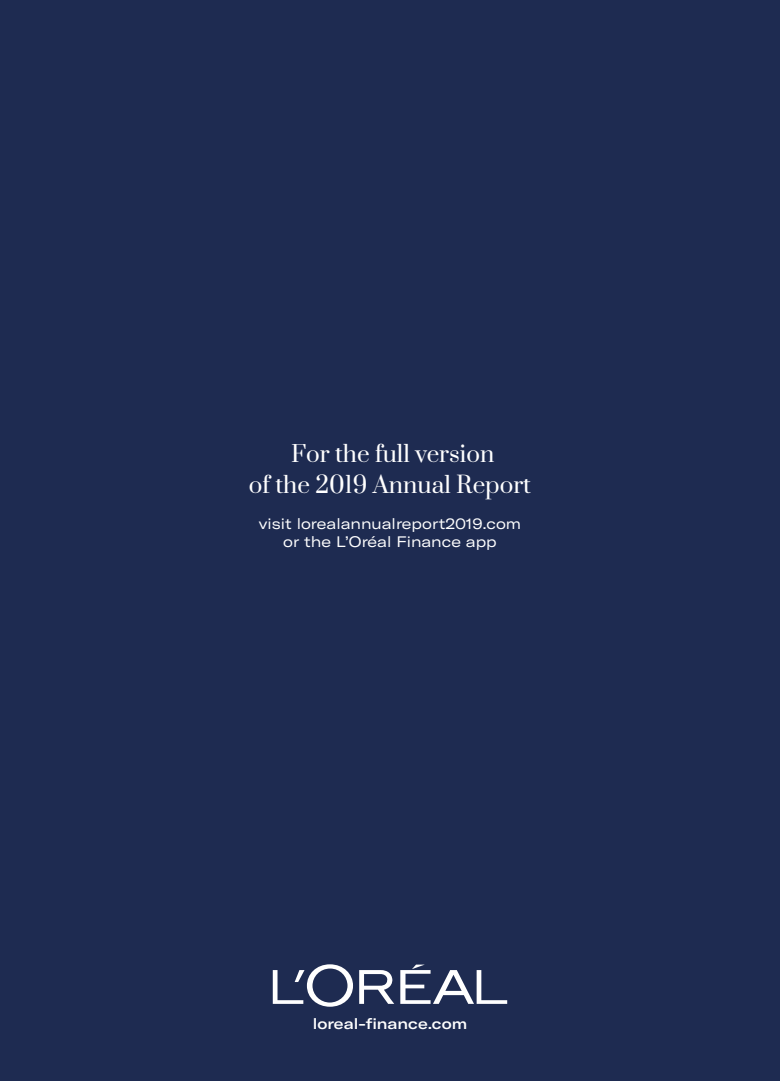
<style>
.page{position:relative;width:780px;height:1081px;background:#1e2b51}
.page>*{position:absolute;margin:0;border:0;box-sizing:border-box;transform-origin:0 0}
.t1{font:22.5px/31.2px "Prata";color:#fff;text-align:center}
.t2{font:expanded 15px/18px "GT America";color:#fff;text-align:center}
.t3{font:500 expanded 15px "GT America";color:#fff}
</style>
<div class="page">
<svg style="left:400px;top:964px;width:107px;height:40px"></svg>
<svg style="left:359px;top:970px;width:35px;height:34px"></svg>
<svg style="left:273px;top:964px;width:80px;height:42px"></svg>
<h2 class="t1" style="left:249px;top:437px;width:284px">For the full version<br>of the 2019 Annual Report</h2>
<p class="t2" style="left:259px;top:515px;width:263px">visit lorealannualreport2019.com or the L’Oréal Finance app</p>
<p class="t3" style="left:313px;top:1014px;width:156px">loreal-finance.com</p>
</div>
